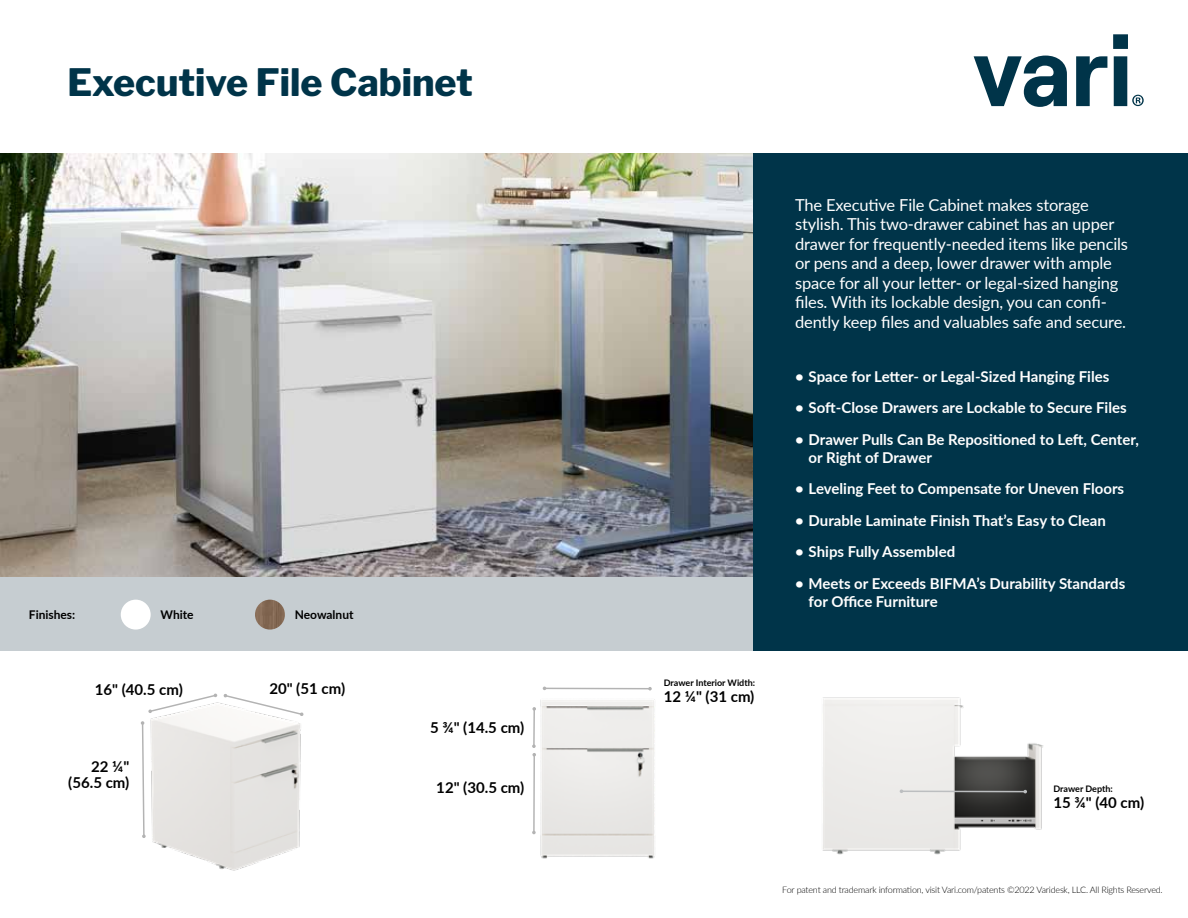
<style>
.page{position:relative;width:1188px;height:918px;background:#fff}
.page>*{position:absolute;margin:0;border:0;box-sizing:border-box;transform-origin:0 0}
.t1{font:800 37.5px "Libre Franklin";color:#003449}
.Body_Copy{font:16.5px/19.5px "Lato";letter-spacing:-.01em;color:#fff}
.t2{font:700 15px/18px "Lato";color:#fff}
.t3{font:700 15px "Lato";color:#000}
.Icon_Description{font:700 12px "Lato";color:#000}
.legal{font:300 9px "Lato";letter-spacing:-.02em;color:#000}
.t4{font:700 9px "Lato";letter-spacing:-.005em;color:#000}
</style>
<div class="page">
<div style="left:752px;top:153px;width:436px;height:498px;background:#003449"></div>
<img style="left:822px;top:697px;width:221px;height:158px">
<svg style="left:223px;top:694px;width:19px;height:5px"></svg>
<img style="left:540px;top:699px;width:115px;height:160px">
<hr style="left:545px;top:688px;width:105px;height:1px;background:#000">
<svg style="left:648px;top:687px;width:4px;height:4px"></svg>
<img style="left:0;top:153px;width:752px;height:425px">
<div style="left:0;top:578px;width:753px;height:73px;background:#c6cdd1"></div>
<hr style="left:533px;top:755px;width:2px;height:77px;background:#000">
<svg style="left:532px;top:831px;width:4px;height:3px"></svg>
<svg style="left:974px;top:34px;width:170px;height:73px"></svg>
<img style="left:121px;top:600px;width:30px;height:30px;border-radius:15px">
<img style="left:255px;top:600px;width:30px;height:30px;border-radius:15px">
<hr style="left:533px;top:709px;width:2px;height:37px;background:#000">
<svg style="left:532px;top:707px;width:4px;height:4px"></svg>
<svg style="left:532px;top:744px;width:4px;height:13px"></svg>
<svg style="left:141px;top:721px;width:5px;height:117px"></svg>
<img style="left:150px;top:699px;width:154px;height:172px">
<svg style="left:148px;top:694px;width:69px;height:19px"></svg>
<hr style="left:901px;top:791px;width:124px;height:1px;background:#bcbec0">
<p class="t1" style="left:68px;top:60px;width:407px">Executive File Cabinet</p>
<p class="Icon_Description" style="left:29px;top:606px;width:48px">Finishes:</p>
<p class="Icon_Description" style="left:160px;top:606px;width:35px">White</p>
<p class="Icon_Description" style="left:295px;top:606px;width:60px">Neowalnut</p>
<p class="t3" style="left:95px;top:678px;width:90px">16" (40.5 cm)</p>
<p class="t3" style="left:269px;top:677px;width:77px">20" (51 cm)</p>
<p class="t4" style="left:664px;top:676px;width:93px">Drawer Interior Width:</p>
<p class="t3" style="left:664px;top:686px;width:92px">12 ¼" (31 cm)</p>
<p class="t3" style="left:430px;top:717px;width:96px">5 ¾" (14.5 cm)</p>
<p class="t3" style="left:91px;top:755px;width:40px">22 ¼"</p>
<p class="t3" style="left:68px;top:772px;width:63px">(56.5 cm)</p>
<p class="t3" style="left:436px;top:777px;width:90px">12" (30.5 cm)</p>
<p class="Body_Copy" style="left:795px;top:194px;width:334px">The Executive File Cabinet makes storage stylish. This two-drawer cabinet has an upper drawer for frequently-needed items like pencils or pens and a deep, lower drawer with ample space for all your letter- or legal-sized hanging files. With its lockable design, you can confi&shy;dently keep files and valuables safe and secure.</p>
<p class="t2" style="left:795px;top:367px;width:316px">• Space for Letter- or Legal-Sized Hanging Files</p>
<p class="t2" style="left:795px;top:398px;width:333px">• Soft-Close Drawers are Lockable to Secure Files</p>
<p class="t2" style="left:809px;top:430px;width:332px;text-indent:-14px">• Drawer Pulls Can Be Repositioned to Left, Center, or Right of Drawer</p>
<p class="t2" style="left:795px;top:479px;width:331px">• Leveling Feet to Compensate for Uneven Floors</p>
<p class="t2" style="left:795px;top:511px;width:312px">• Durable Laminate Finish That’s Easy to Clean</p>
<p class="t2" style="left:795px;top:542px;width:162px">• Ships Fully Assembled</p>
<p class="t2" style="left:809px;top:574px;width:318px;text-indent:-14px">• Meets or Exceeds BIFMA’s Durability Standards for Office Furniture</p>
<p class="t4" style="left:1054px;top:782px;width:61px">Drawer Depth:</p>
<p class="t3" style="left:1054px;top:792px;width:92px">15 ¾" (40 cm)</p>
<p class="legal" style="left:782px;top:883px;width:382px">For patent and trademark information, visit Vari.com/patents ©2022 Varidesk, LLC. All Rights Reserved.</p>
</div>
